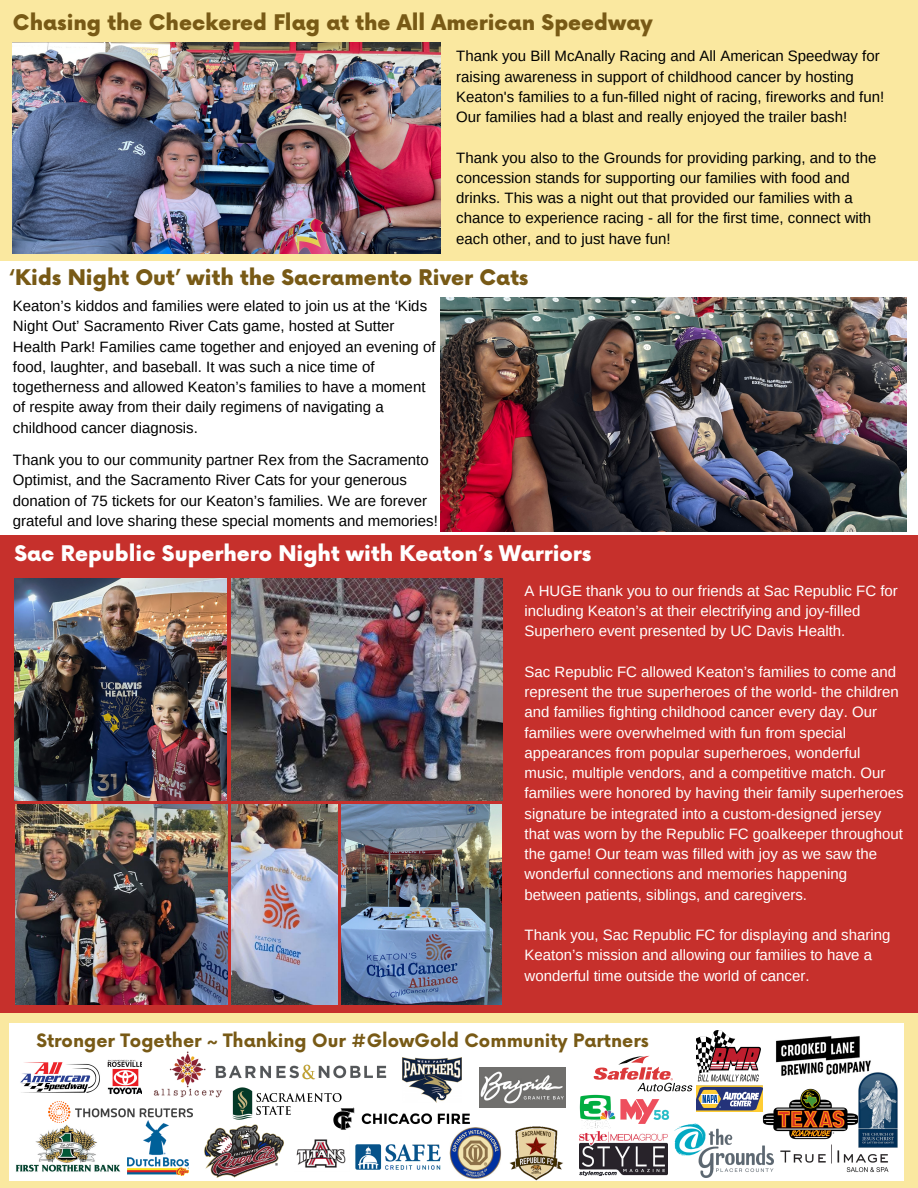
<style>
.page{position:relative;width:918px;height:1188px;background:#fff}
.page>*{position:absolute;margin:0;border:0;box-sizing:border-box;transform-origin:0 0}
.t1{font:900 21px "Now";color:#785a16}
.t2{font:900 21px "Now";color:#fff}
.t3{font:700 18px "Now";color:#785a16}
.t4{font:15px/20.2px "Arimo";color:#000}
.t5{font:15px/20.2px "Arimo";color:#fff}
</style>
<div class="page">
<div style="left:0;top:0;width:918px;height:261px;background:#fae8a0"></div>
<div style="left:0;top:536px;width:918px;height:652px;background:#fae8a0"></div>
<div style="left:9px;top:1023px;width:895px;height:158px;background:#fff"></div>
<img style="left:479px;top:1067px;width:87px;height:41px">
<img style="left:780px;top:1141px;width:109px;height:32px">
<img style="left:579px;top:1091px;width:98px;height:38px">
<img style="left:20px;top:1059px;width:122px;height:43px">
<img style="left:509px;top:1126px;width:54px;height:55px">
<img style="left:153px;top:1051px;width:69px;height:47px">
<img style="left:215px;top:1061px;width:171px;height:21px">
<img style="left:696px;top:1030px;width:67px;height:81px">
<img style="left:333px;top:1107px;width:137px;height:23px">
<img style="left:776px;top:1036px;width:95px;height:40px">
<img style="left:128px;top:1122px;width:60px;height:53px">
<img style="left:446px;top:1127px;width:56px;height:52px">
<div style="left:0;top:536px;width:918px;height:477px;background:#c6302c"></div>
<img style="left:674px;top:1124px;width:99px;height:54px">
<img style="left:16px;top:1125px;width:104px;height:47px">
<img style="left:761px;top:1088px;width:98px;height:52px">
<img style="left:355px;top:1144px;width:86px;height:26px">
<img style="left:204px;top:1124px;width:80px;height:53px">
<img style="left:580px;top:1132px;width:87px;height:44px">
<img style="left:13px;top:43px;width:427px;height:210px">
<img style="left:14px;top:579px;width:213px;height:221px">
<img style="left:231px;top:579px;width:271px;height:221px">
<img style="left:16px;top:804px;width:211px;height:201px">
<img style="left:231px;top:804px;width:107px;height:201px">
<img style="left:342px;top:804px;width:159px;height:201px">
<img style="left:441px;top:298px;width:466px;height:234px">
<svg style="left:593px;top:1056px;width:100px;height:35px"></svg>
<img style="left:48px;top:1102px;width:144px;height:20px">
<img style="left:233px;top:1088px;width:109px;height:31px">
<img style="left:402px;top:1058px;width:60px;height:45px">
<img style="left:296px;top:1139px;width:50px;height:29px">
<img style="left:859px;top:1072px;width:38px;height:76px">
<p class="t1" style="left:13px;top:11px;width:641px">Chasing the Checkered Flag at the All American Speedway</p>
<p class="t4" style="left:456px;top:46px;width:429px">Thank you Bill McAnally Racing and All American Speedway for raising awareness in support of childhood cancer by hosting Keaton's families to a fun-filled night of racing, fireworks and fun!<br>Our families had a blast and really enjoyed the trailer bash!</p>
<p class="t4" style="left:456px;top:147px;width:422px">Thank you also to the Grounds for providing parking, and to the concession stands for supporting our families with food and drinks. This was a night out that provided our families with a chance to experience racing - all for the first time, connect with each other, and to just have fun!</p>
<p class="t1" style="left:9px;top:266px;width:521px">‘Kids Night Out’ with the Sacramento River Cats</p>
<p class="t4" style="left:13px;top:296px;width:424px">Keaton’s kiddos and families were elated to join us at the ‘Kids Night Out’ Sacramento River Cats game, hosted at Sutter Health Park! Families came together and enjoyed an evening of food, laughter, and baseball. It was such a nice time of togetherness and allowed Keaton’s families to have a moment of respite away from their daily regimens of navigating a childhood cancer diagnosis.</p>
<p class="t4" style="left:13px;top:450px;width:427px">Thank you to our community partner Rex from the Sacramento Optimist, and the Sacramento River Cats for your generous donation of 75 tickets for our Keaton’s families. We are forever grateful and love sharing these special moments and memories!</p>
<p class="t2" style="left:14px;top:542px;width:578px">Sac Republic Superhero Night with Keaton’s Warriors</p>
<p class="t5" style="left:525px;top:581px;width:375px">A HUGE thank you to our friends at Sac Republic FC for including Keaton’s at their electrifying and joy-filled<br>Superhero event presented by UC Davis Health.</p>
<p class="t5" style="left:525px;top:662px;width:381px">Sac Republic FC allowed Keaton’s families to come and represent the true superheroes of the world- the children and families fighting childhood cancer every day. Our families were overwhelmed with fun from special appearances from popular superheroes, wonderful music, multiple vendors, and a competitive match. Our families were honored by having their family superheroes signature be integrated into a custom-designed jersey that was worn by the Republic FC goalkeeper throughout the game! Our team was filled with joy as we saw the wonderful connections and memories happening between patients, siblings, and caregivers.</p>
<p class="t5" style="left:525px;top:925px;width:367px">Thank you, Sac Republic FC for displaying and sharing<br>Keaton’s mission and allowing our families to have a wonderful time outside the world of cancer.</p>
<p class="t3" style="left:36px;top:1030px;width:614px">Stronger Together ~ Thanking Our #GlowGold Community Partners</p>
</div>
